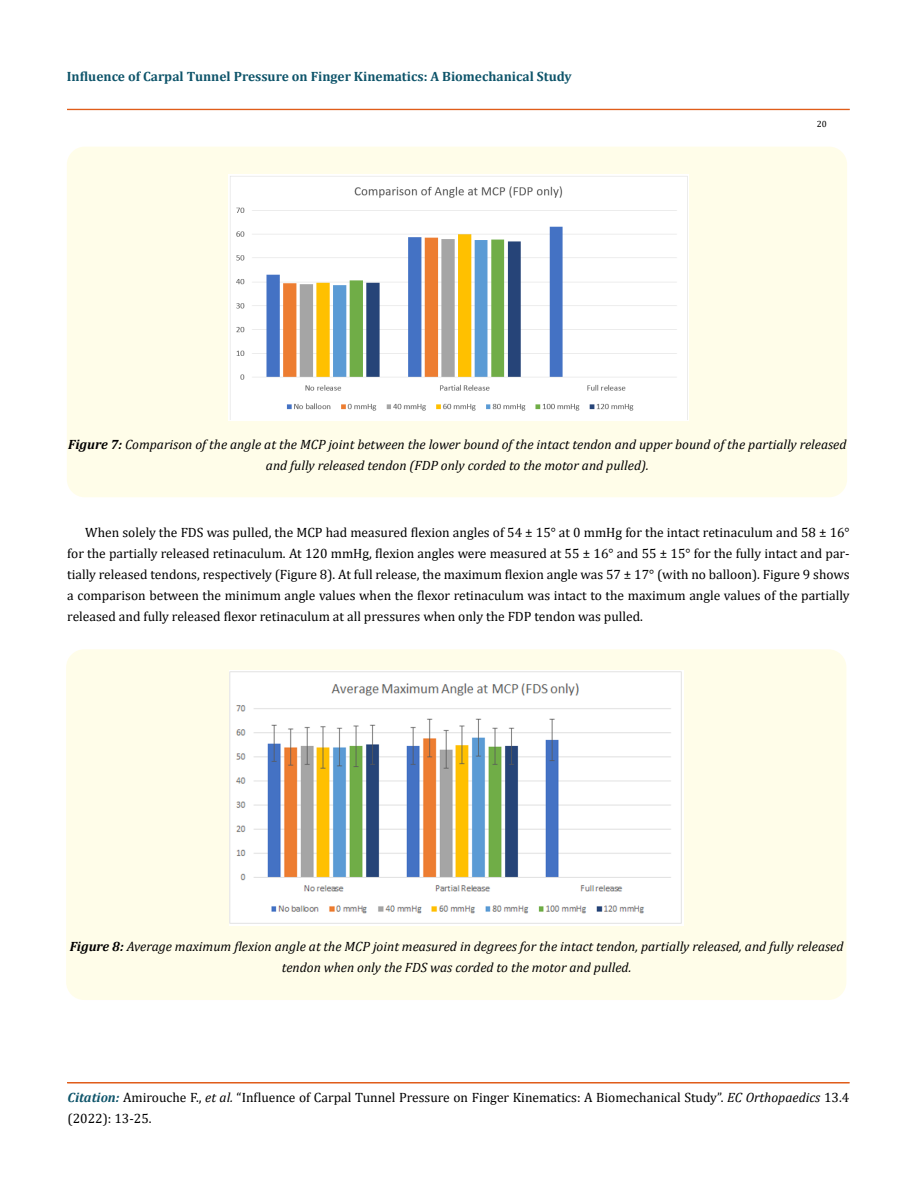
<style>
.page{position:relative;width:917px;height:1190px;background:#fff}
.page>*{position:absolute;margin:0;border:0;box-sizing:border-box;transform-origin:0 0}
.t1{font:13.5px/21px "Cambria";color:#000}
.t2{font:italic 13.5px/21px "Cambria";color:#000;text-align:center}
.t3{font:700 13.5px "Cambria";color:#0e546a}
.t4{font:9px "Cambria";color:#000}
.s1{font-weight:700}
.s2{font-weight:700;font-style:italic;color:#0e546a}
.s3{font-style:italic}
</style>
<div class="page">
<div style="left:67px;top:109px;width:782px;height:1px;border:1px solid #e05d1a"></div>
<div style="left:67px;top:1082px;width:782px;height:1px;border:1px solid #e05d1a"></div>
<div style="left:67px;top:147px;width:780px;height:350px;background:#fffde9;border-radius:18px"></div>
<img style="left:229px;top:174px;width:459px;height:246px">
<div style="left:66px;top:649px;width:780px;height:351px;background:#fffde9;border-radius:18px"></div>
<img style="left:229px;top:671px;width:454px;height:254px">
<p class="t3" style="left:67px;top:67px;width:506px">Influence of Carpal Tunnel Pressure on Finger Kinematics: A Biomechanical Study</p>
<p class="t4" style="left:816px;top:118px;width:11px">20</p>
<p class="t2" style="left:68px;top:433px;width:779px"><span class="s1">Figure 7:</span> Comparison of the angle at the MCP joint between the lower bound of the intact tendon and upper bound of the partially released and fully released tendon (FDP only corded to the motor and pulled).</p>
<p class="t1" style="left:67px;top:522px;width:783px;text-align:justify;text-indent:18px">When solely the FDS was pulled, the MCP had measured flexion angles of 54 ± 15° at 0 mmHg for the intact retinaculum and 58 ± 16° for the partially released retinaculum. At 120 mmHg, flexion angles were measured at 55 ± 16° and 55 ± 15° for the fully intact and par&shy;tially released tendons, respectively (Figure 8). At full release, the maximum flexion angle was 57 ± 17° (with no balloon). Figure 9 shows a comparison between the minimum angle values when the flexor retinaculum was intact to the maximum angle values of the partially released and fully released flexor retinaculum at all pressures when only the FDP tendon was pulled.</p>
<p class="t2" style="left:70px;top:935px;width:775px"><span class="s1">Figure 8:</span> Average maximum flexion angle at the MCP joint measured in degrees for the intact tendon, partially released, and fully released tendon when only the FDS was corded to the motor and pulled.</p>
<p class="t1" style="left:68px;top:1086px;width:783px"><span class="s2">Citation:</span> Amirouche F., <span class="s3">et al.</span> “Influence of Carpal Tunnel Pressure on Finger Kinematics: A Biomechanical Study”. <span class="s3">EC Orthopaedics</span> 13.4 (2022): 13-25.</p>
</div>
